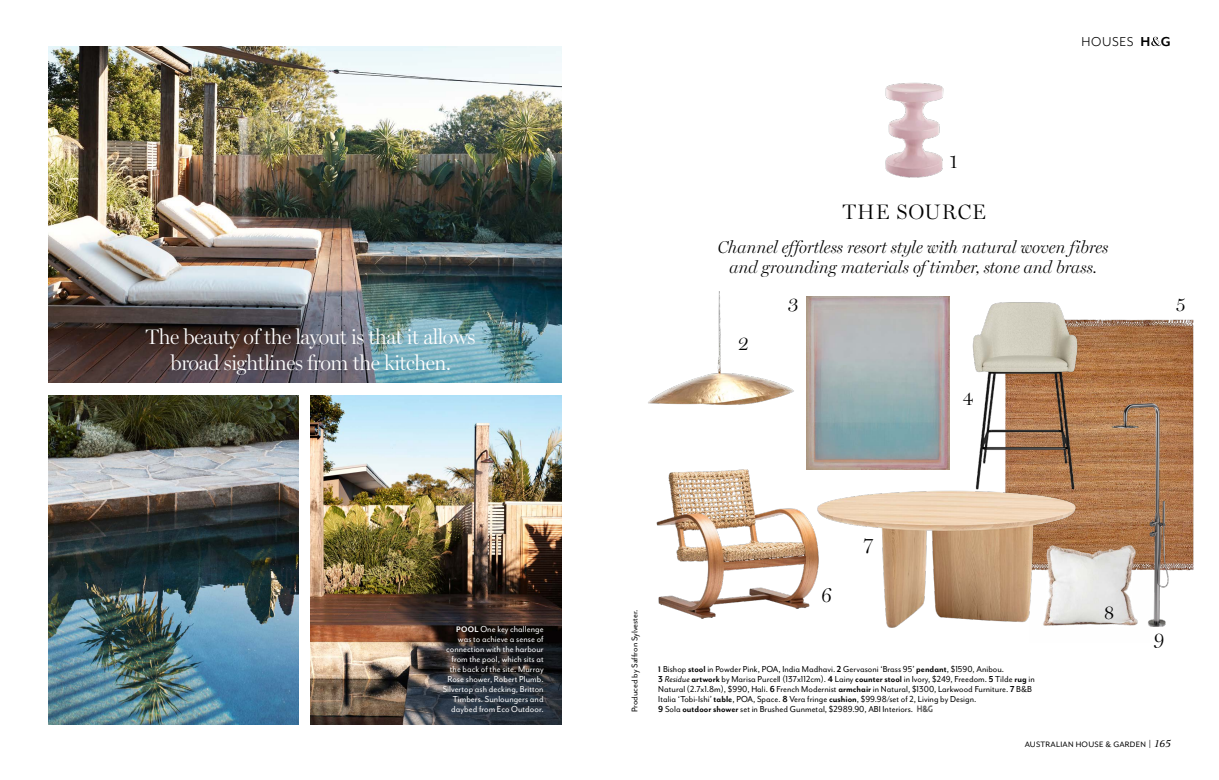
<style>
.page{position:relative;width:1219px;height:780px;background:#fff}
.page>*{position:absolute;margin:0;border:0;box-sizing:border-box;transform-origin:0 0}
.t1{font:300 21px/26px "Miller Display";letter-spacing:-.02em;color:#fff;text-align:center}
.t2{font:300 21px "Miller Display";letter-spacing:.05em;color:#000}
.t3{font:300 20px "Miller Display";color:#000}
.t4{font:italic 300 17.3px/20px "Miller Display";color:#000;text-align:center}
.t5{font:14.8px "Mr Eaves San OT";letter-spacing:.04em;color:#000}
.t6{font:10px/10px "Mr Eaves San OT";letter-spacing:.005em;color:#000;scale:.95 1}
.t7{font:10px/10px "Mr Eaves San OT";letter-spacing:.005em;color:#fff;text-align:right;scale:.95 1}
.t8{font:9.5px "Mr Eaves San OT";color:#000}
.t9{font:9px "Mr Eaves Mod OT";letter-spacing:.03em;color:#000}
.s1{font-weight:700;font-size:9.2px}
.s2{font-family:"Mr Eaves Mod OT";font-weight:700;font-size:15px}
.s3{font-weight:700}
.s4{font-style:italic}
.s5{font-family:"Mr Eaves San OT";font-size:10.4px}
.s6{font-family:"Eidetic Neo OT";font-style:italic;font-size:11.4px}
</style>
<div class="page">
<img style="left:49px;top:395px;width:250px;height:329px">
<img style="left:48px;top:46px;width:513px;height:337px">
<img style="left:311px;top:395px;width:250px;height:329px">
<img style="left:1089px;top:319px;width:105px;height:251px">
<img style="left:972px;top:302px;width:124px;height:206px">
<img style="left:648px;top:291px;width:159px;height:120px">
<img style="left:807px;top:296px;width:142px;height:173px">
<img style="left:656px;top:442px;width:168px;height:177px">
<img style="left:885px;top:82px;width:59px;height:96px">
<img style="left:1102px;top:398px;width:91px;height:228px">
<img style="left:1089px;top:523px;width:60px;height:103px">
<img style="left:799px;top:480px;width:290px;height:148px">
<svg style="left:1151px;top:37px;width:10px;height:9px"></svg>
<h1 class="t1" style="left:146px;top:323px;width:331px">The beauty of the layout is that it allows broad sightlines from the kitchen.</h1>
<p class="t7" style="left:443px;top:624px;width:108px"><span class="s1">POOL</span> One key challenge was to achieve a sense of connection with the harbour from the pool, which sits at the back of the site. Murray<br>Rose shower, Robert Plumb.<br>Silvertop ash decking, Britton<br>Timbers. Sunloungers and daybed from Eco Outdoor.</p>
<h2 class="t3" style="left:949px;top:149px;width:10px">1</h2>
<h3 class="t5" style="left:1082px;top:34px;width:91px">HOUSES <span class="s2">H G</span></h3>
<h1 class="t2" style="left:843px;top:199px;width:144px">THE SOURCE</h1>
<h3 class="t4" style="left:718px;top:236px;width:392px">Channel effortless resort style with natural woven fibres and grounding materials of timber, stone and brass.</h3>
<h2 class="t3" style="left:738px;top:331px;width:13px">2</h2>
<h2 class="t3" style="left:788px;top:292px;width:13px">3</h2>
<h2 class="t3" style="left:963px;top:386px;width:12px">4</h2>
<h2 class="t3" style="left:1176px;top:292px;width:11px">5</h2>
<p class="t8" style="left:630px;top:712px;width:105px;rotate:-90deg">Produced by Saffron Sylvester.</p>
<h2 class="t3" style="left:821px;top:583px;width:12px">6</h2>
<h2 class="t3" style="left:863px;top:531px;width:11px">7</h2>
<p class="t6" style="left:658px;top:664px;width:398px"><span class="s1">1</span> Bishop <span class="s3">stool</span> in Powder Pink, POA, India Madhavi. <span class="s3">2</span> Gervasoni ‘Brass 95’ <span class="s3">pendant</span>, $1590, Anibou.<br><span class="s3">3</span> <span class="s4">Residue</span> <span class="s3">artwork</span> by Marisa Purcell (137x112cm). <span class="s3">4</span> Lainy <span class="s3">counter stool</span> in Ivory, $249, Freedom. <span class="s3">5</span> Tilde <span class="s3">rug</span> in Natural (2.7x1.8m), $990, Hali. <span class="s3">6</span> French Modernist <span class="s3">armchair</span> in Natural, $1300, Larkwood Furniture. <span class="s3">7</span> B&amp;B Italia ‘Tobi-Ishi’ <span class="s3">table</span>, POA, Space. <span class="s3">8</span> Vera fringe <span class="s3">cushion</span>, $99.98/set of 2, Living by Design.<br><span class="s3">9</span> Sola <span class="s3">outdoor shower</span> set in Brushed Gunmetal, $2989.90, ABI Interiors.</p>
<h2 class="t3" style="left:1104px;top:599px;width:12px">8</h2>
<h2 class="t3" style="left:1154px;top:627px;width:12px">9</h2>
<p class="t9" style="left:1025px;top:739px;width:148px">AUSTRALIAN HOUSE &amp; GARDEN <span class="s5">|</span> <span class="s6">165</span></p>
</div>
